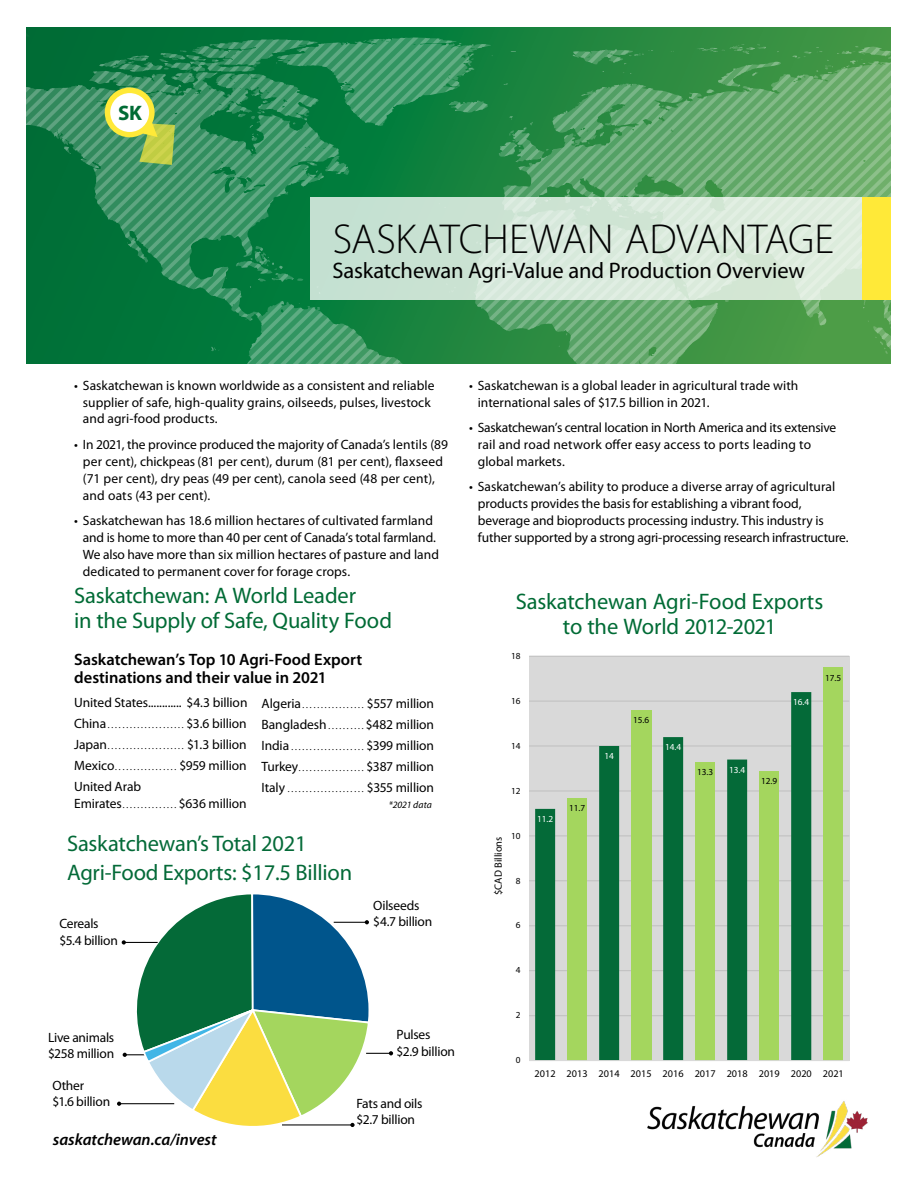
<style>
.page{position:relative;width:918px;height:1188px;background:#fff}
.page>*{position:absolute;margin:0;border:0;box-sizing:border-box;transform-origin:0 0}
.t1{font:300 42px "Myriad Pro";letter-spacing:-.005em;color:#000}
.t2{font:22.5px/25.5px "Myriad Pro";letter-spacing:-.005em;color:#006b35;text-align:center}
.t3{font:22.5px/29.4px "Myriad Pro";letter-spacing:-.01em;color:#046a38}
.t4{font:22.5px "Myriad Pro";letter-spacing:-.01em;color:#000}
.t5{font:700 21px "Myriad Pro";color:#006b35}
.t6{font:600 16.5px/18px "Myriad Pro";letter-spacing:-.005em;color:#000}
.t7{font:italic 600 16.5px "Myriad Pro";color:#000}
.t8{font:13.5px/16.8px "Myriad Pro";color:#000}
.t9{font:13.5px/16.2px "Myriad Pro";letter-spacing:-.02em;color:#000}
.t10{font:10.5px "Myriad Pro";color:#000}
.t11{font:10.2px "Myriad Pro";letter-spacing:.005em;color:#000}
.t12{font:italic 9.75px "Myriad Pro";color:#000}
.t13{font:9.3px "Myriad Pro";letter-spacing:-.005em;color:#000}
.t14{font:9.3px "Myriad Pro";letter-spacing:-.005em;color:#fff}
.s1{font-weight:300}
</style>
<div class="page">
<svg style="left:117px;top:894px;width:276px;height:233px"></svg>
<div style="left:747px;top:27px;width:144px;height:11px;background:#3d9444"></div>
<svg style="left:27px;top:38px;width:864px;height:325px;background:#389457"></svg>
<div style="left:311px;top:198px;width:580px;height:102px;background:linear-gradient(to right,#c6e1d2,#e4efe0)"></div>
<div style="left:862px;top:198px;width:29px;height:102px;background:#ffe938"></div>
<svg style="left:27px;top:27px;width:148px;height:279px;background:#22824a"></svg>
<div style="left:110px;top:93px;width:39px;height:39px;background:#fff;border-radius:50%"></div>
<img style="left:647px;top:1101px;width:221px;height:56px">
<svg style="left:529px;top:655px;width:321px;height:406px;background:#98bd93"></svg>
<h3 class="t5" style="left:118px;top:99px;width:26px">SK</h3>
<h1 class="t1" style="left:332px;top:214px;width:504px">SASKATCHEWAN ADVANTAGE</h1>
<h2 class="t4" style="left:333px;top:257px;width:474px">Saskatchewan Agri-Value and Production Overview</h2>
<p class="t8" style="left:83px;top:377px;width:353px;text-indent:-9px">• Saskatchewan is known worldwide as a consistent and reliable supplier of safe, high-quality grains, oilseeds, pulses, livestock and agri-food products.</p>
<p class="t8" style="left:83px;top:436px;width:367px;text-indent:-9px">• In 2021, the province produced the majority of Canada’s lentils (89 per cent), chickpeas (81 per cent), durum (81 per cent), flaxseed (71 per cent), dry peas (49 per cent), canola seed (48 per cent), and oats (43 per cent).</p>
<p class="t8" style="left:83px;top:512px;width:358px;text-indent:-9px">• Saskatchewan has 18.6 million hectares of cultivated farmland and is home to more than 40 per cent of Canada’s total farmland.<br>We also have more than six million hectares of pasture and land dedicated to permanent cover for forage crops.</p>
<h2 class="t2" style="left:74px;top:582px;width:319px;text-align:left">Saskatchewan: A World Leader<br>in the Supply of Safe, Quality Food</h2>
<p class="t6" style="left:74px;top:650px;width:290px">Saskatchewan’s Top 10 Agri-Food Export destinations and their value in 2021</p>
<p class="t8" style="left:74px;top:692px;width:175px;line-height:21px;text-align:justify">United States............ $4.3 billion China<span class="s1">.....................</span>$3.6 billion Japan<span class="s1">.....................</span> $1.3 billion Mexico<span class="s1">.................</span> $959 million United Arab</p>
<p class="t8" style="left:74px;top:795px;width:174px">Emirates<span class="s1">...............</span> $636 million</p>
<p class="t12" style="left:389px;top:799px;width:44px">*2021 data</p>
<p class="t8" style="left:262px;top:692px;width:174px;line-height:21.1px;text-align:justify">Algeria<span class="s1">.................</span> $557 million Bangladesh<span class="s1">..........</span> $482 million India<span class="s1">....................</span>$399 million Turkey<span class="s1">..................</span>$387 million Italy<span class="s1">.....................</span> $355 million</p>
<h2 class="t3" style="left:67px;top:828px;width:287px">Saskatchewan’s Total 2021<br>Agri-Food Exports: $17.5 Billion</h2>
<p class="t9" style="left:59px;top:916px;width:60px">Cereals $5.4 billion</p>
<p class="t8" style="left:373px;top:897px;width:61px;line-height:16.2px">Oilseeds $4.7 billion</p>
<p class="t8" style="left:478px;top:377px;width:322px;text-indent:-9px">• Saskatchewan is a global leader in agricultural trade with international sales of $17.5 billion in 2021.</p>
<p class="t8" style="left:478px;top:419px;width:360px;text-indent:-9px">• Saskatchewan’s central location in North America and its extensive rail and road network offer easy access to ports leading to global markets.</p>
<p class="t8" style="left:478px;top:478px;width:372px;text-indent:-9px">• Saskatchewan’s ability to produce a diverse array of agricultural products provides the basis for establishing a vibrant food, beverage and bioproducts processing industry. This industry is futher supported by a strong agri-processing research infrastructure.</p>
<h2 class="t2" style="left:516px;top:588px;width:309px">Saskatchewan Agri-Food Exports to the World 2012-2021</h2>
<p class="t13" style="left:511px;top:650px;width:11px">18</p>
<p class="t13" style="left:511px;top:695px;width:11px">16</p>
<p class="t13" style="left:511px;top:740px;width:11px">14</p>
<p class="t13" style="left:511px;top:785px;width:11px">12</p>
<p class="t10" style="left:492px;top:895px;width:60px;rotate:-90deg">$CAD Billions</p>
<p class="t13" style="left:511px;top:830px;width:11px">10</p>
<p class="t13" style="left:516px;top:875px;width:6px">8</p>
<p class="t13" style="left:516px;top:920px;width:6px">6</p>
<p class="t13" style="left:516px;top:965px;width:6px">4</p>
<p class="t14" style="left:537px;top:813px;width:18px">11.2</p>
<p class="t13" style="left:569px;top:802px;width:18px">11.7</p>
<p class="t14" style="left:604px;top:751px;width:11px">14</p>
<p class="t13" style="left:633px;top:715px;width:18px">15.6</p>
<p class="t14" style="left:665px;top:742px;width:18px">14.4</p>
<p class="t13" style="left:697px;top:766px;width:18px">13.3</p>
<p class="t14" style="left:729px;top:764px;width:18px">13.4</p>
<p class="t13" style="left:761px;top:775px;width:18px">12.9</p>
<p class="t14" style="left:793px;top:697px;width:18px">16.4</p>
<p class="t13" style="left:825px;top:672px;width:18px">17.5</p>
<p class="t9" style="left:48px;top:1029px;width:68px">Live animals $258 million</p>
<p class="t9" style="left:397px;top:1027px;width:60px">Pulses $2.9 billion</p>
<p class="t8" style="left:52px;top:1077px;width:59px;line-height:16.2px">Other<br>$1.6 billion</p>
<p class="t7" style="left:53px;top:1129px;width:165px">saskatchewan.ca/invest</p>
<p class="t9" style="left:356px;top:1095px;width:67px">Fats and oils $2.7 billion</p>
<p class="t13" style="left:516px;top:1010px;width:6px">2</p>
<p class="t13" style="left:516px;top:1054px;width:6px">0</p>
<p class="t11" style="left:535px;top:1067px;width:311px">2012 2013 2014 2015 2016 2017 2018 2019 2020 2021</p>
</div>
